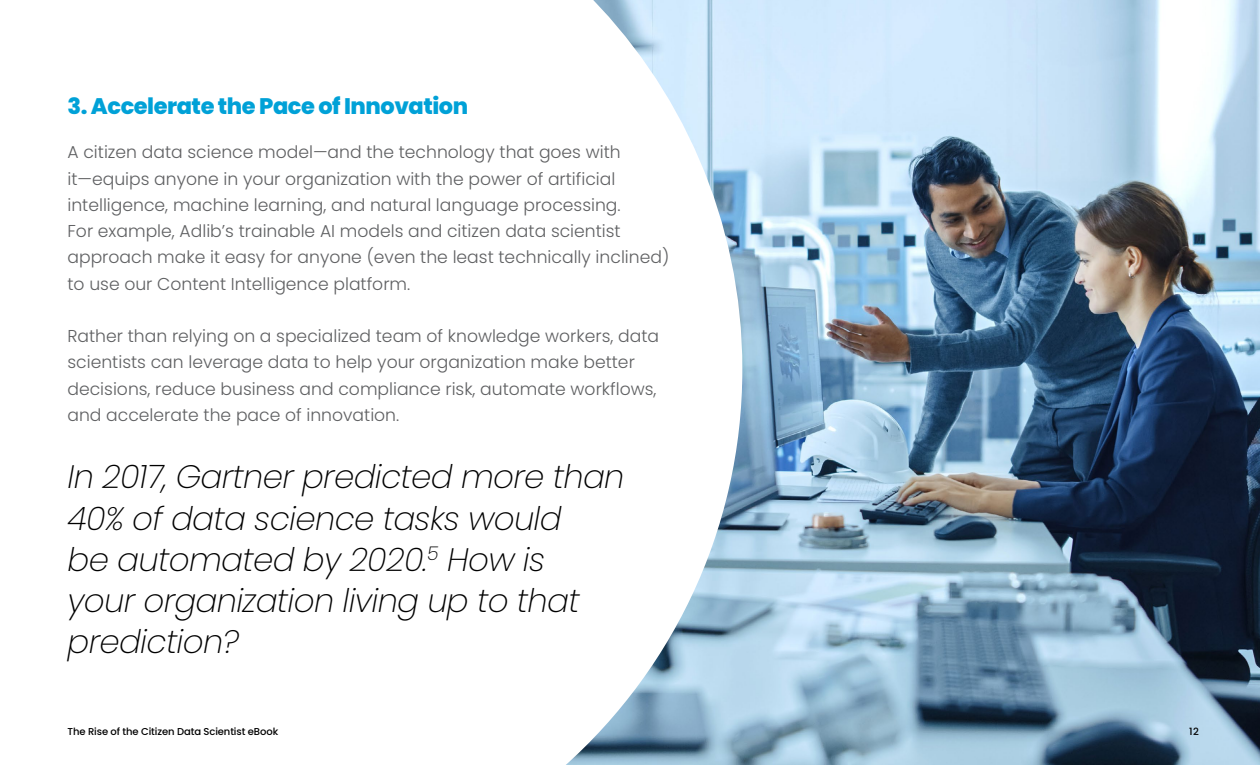
<style>
.page{position:relative;width:1260px;height:765px;background:#fff}
.page>*{position:absolute;margin:0;border:0;box-sizing:border-box;transform-origin:0 0}
.t1{font:italic 200 32.5px/41.2px "Poppins";letter-spacing:-.02em;color:#000}
.t2{font:800 22.5px "Poppins";letter-spacing:-.02em;color:#00a1d7}
.t3{font:300 17.25px/26.2px "Poppins";color:#5f6062}
.t4{font:500 10px "Poppins";letter-spacing:-.01em;color:#000}
</style>
<div class="page">
<img style="left:742px;top:0;width:518px;height:765px">
<svg style="left:566px;top:0;width:176px;height:765px"></svg>
<h2 class="t2" style="left:68px;top:93px;width:402px">3. Accelerate the Pace of Innovation</h2>
<p class="t3" style="left:68px;top:139px;width:603px">A citizen data science model—and the technology that goes with it—equips anyone in your organization with the power of artificial intelligence, machine learning, and natural language processing.<br>For example, Adlib’s trainable AI models and citizen data scientist approach make it easy for anyone (even the least technically inclined) to use our Content Intelligence platform.</p>
<p class="t3" style="left:68px;top:323px;width:593px">Rather than relying on a specialized team of knowledge workers, data scientists can leverage data to help your organization make better decisions, reduce business and compliance risk, automate workflows, and accelerate the pace of innovation.</p>
<h1 class="t1" style="left:67px;top:456px;width:559px">In 2017, Gartner predicted more than<br>40% of data science tasks would<br>be automated by 2020.<sup>5</sup> How is<br>your organization living up to that prediction?</h1>
<p class="t4" style="left:68px;top:726px;width:212px">The Rise of the Citizen Data Scientist eBook</p>
<p class="t4" style="left:1189px;top:726px;width:11px">12</p>
</div>
